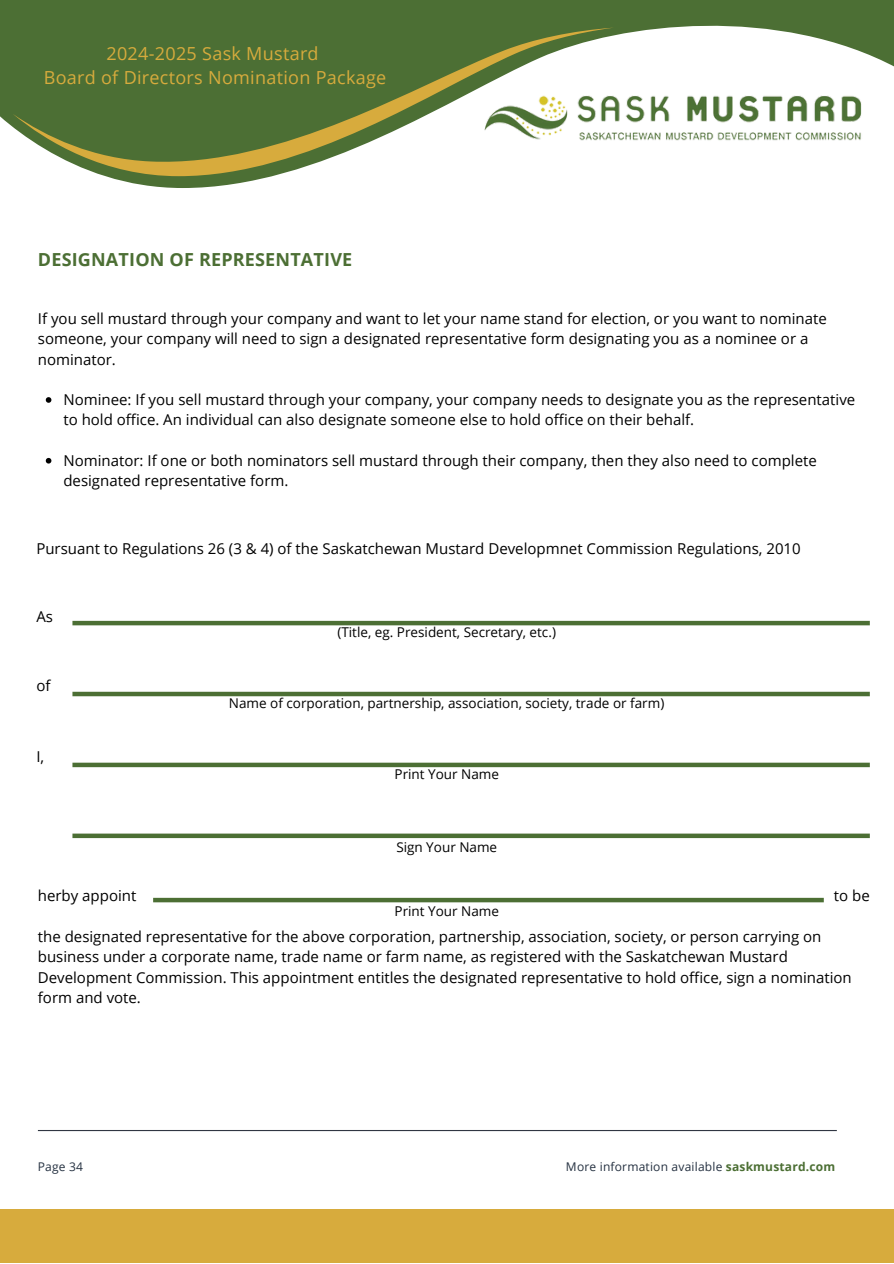
<style>
.page{position:relative;width:894px;height:1264px;background:#fff}
.page>*{position:absolute;margin:0;border:0;box-sizing:border-box;transform-origin:0 0}
.t1{font:18px/23.7px "Open Sans";letter-spacing:.015em;color:#d7ab3d;text-align:center}
.t2{font:700 18px "Open Sans";letter-spacing:.01em;color:#4c6f34}
.t3{font:15px/20.2px "Open Sans";color:#000}
.t4{font:13.5px "Open Sans";color:#000}
.t5{font:12px "Open Sans";letter-spacing:.015em;color:#253141}
.s1{font-weight:700;color:#4c6f34}
</style>
<div class="page">
<svg style="left:0;top:0;width:893px;height:188px;fill:#4c6f34"></svg>
<svg style="left:13px;top:28px;width:600px;height:148px;background:#718851"></svg>
<div style="left:0;top:1209px;width:893px;height:54px;background:#d7ab3d"></div>
<img style="left:477px;top:48px;width:392px;height:140px">
<svg style="left:46px;top:397px;width:5px;height:6px"></svg>
<svg style="left:46px;top:458px;width:5px;height:5px"></svg>
<hr style="left:72px;top:621px;width:797px;height:4px;background:#4c6f34">
<div style="left:72px;top:691px;width:797px;height:5px;background:#4c6f34"></div>
<div style="left:72px;top:762px;width:797px;height:5px;background:#4c6f34"></div>
<div style="left:72px;top:833px;width:797px;height:5px;background:#4c6f34"></div>
<div style="left:153px;top:897px;width:670px;height:5px;background:#4c6f34"></div>
<hr style="left:38px;top:1129px;width:798px;height:2px;background:#303642">
<h2 class="t1" style="left:44px;top:41px;width:344px">2024-2025 Sask Mustard<br>Board of Directors Nomination Package</h2>
<p class="t2" style="left:38px;top:247px;width:316px">DESIGNATION OF REPRESENTATIVE</p>
<p class="t3" style="left:38px;top:308px;width:790px">If you sell mustard through your company and want to let your name stand for election, or you want to nominate someone, your company will need to sign a designated representative form designating you as a nominee or a nominator.</p>
<h1 class="t3" style="left:63px;top:389px;width:793px">Nominee: If you sell mustard through your company, your company needs to designate you as the representative to hold office. An individual can also designate someone else to hold office on their behalf.</h1>
<h4 class="t3" style="left:63px;top:450px;width:754px">Nominator: If one or both nominators sell mustard through their company, then they also need to complete designated representative form.</h4>
<p class="t3" style="left:36px;top:538px;width:765px">Pursuant to Regulations 26 (3 &amp; 4) of the Saskatchewan Mustard Developmnet Commission Regulations, 2010</p>
<h4 class="t3" style="left:36px;top:606px;width:18px">As</h4>
<h4 class="t3" style="left:36px;top:675px;width:16px">of</h4>
<h3 class="t3" style="left:36px;top:746px;width:9px">I,</h3>
<p class="t4" style="left:337px;top:622px;width:220px">(Title, eg. President, Secretary, etc.)</p>
<h4 class="t4" style="left:229px;top:693px;width:437px">Name of corporation, partnership, association, society, trade or farm)</h4>
<h4 class="t4" style="left:394px;top:764px;width:106px">Print Your Name</h4>
<h4 class="t4" style="left:396px;top:837px;width:102px">Sign Your Name</h4>
<h4 class="t3" style="left:38px;top:885px;width:100px">herby appoint</h4>
<h4 class="t3" style="left:833px;top:885px;width:37px">to be</h4>
<h4 class="t3" style="left:38px;top:926px;width:815px">the designated representative for the above corporation, partnership, association, society, or person carrying on business under a corporate name, trade name or farm name, as registered with the Saskatchewan Mustard Development Commission. This appointment entitles the designated representative to hold office, sign a nomination form and vote.</h4>
<h4 class="t4" style="left:394px;top:901px;width:106px">Print Your Name</h4>
<h4 class="t5" style="left:38px;top:1158px;width:47px">Page 34</h4>
<h4 class="t5" style="left:565px;top:1158px;width:271px">More information available <span class="s1">saskmustard.com</span></h4>
</div>
